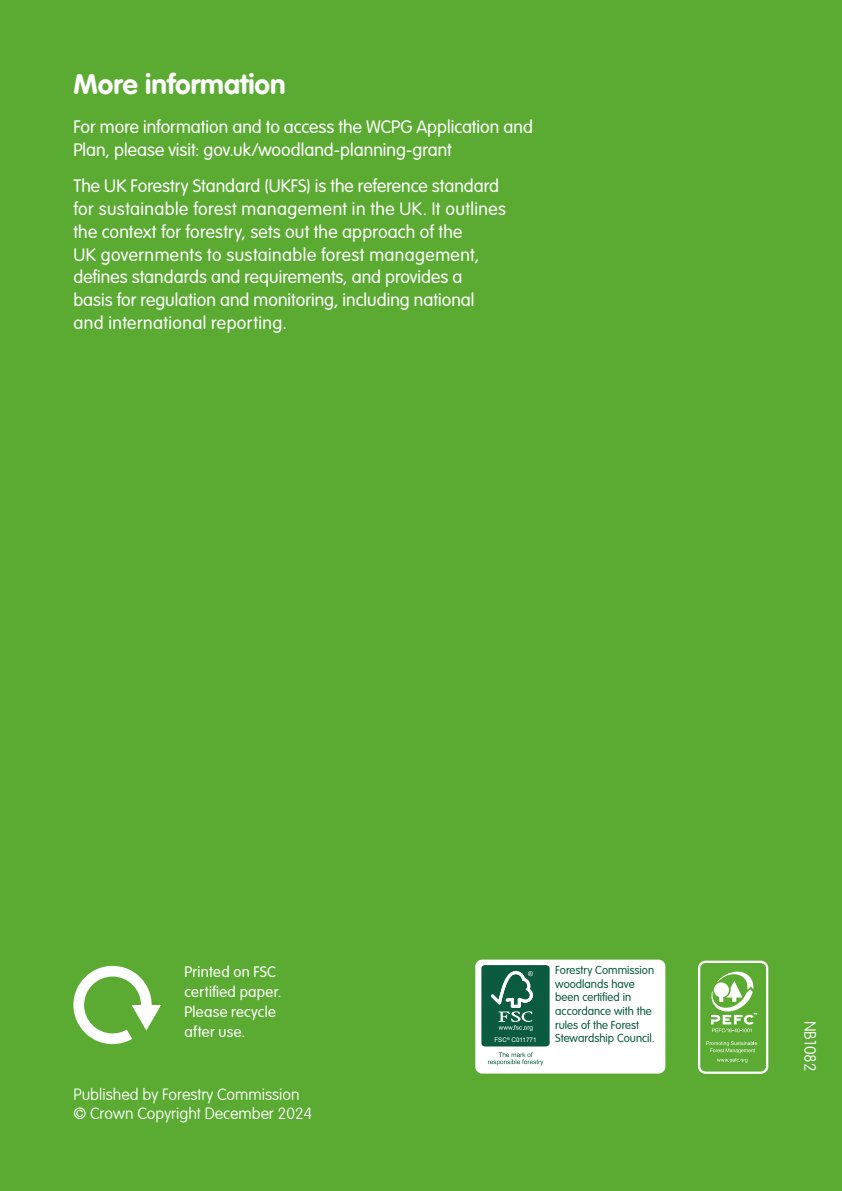
<style>
.page{position:relative;width:842px;height:1191px;background:#5bab33}
.page>*{position:absolute;margin:0;border:0;box-sizing:border-box;transform-origin:0 0}
.Subhead_copy{font:28px "VAG Rounded Bold";color:#fff}
.Bodytext{font:300 19px/22.8px "VAG Rundschrift D";letter-spacing:.005em;color:#fff}
.t1{font:100 16px "VAG Rounded";color:#fff}
.Bodytext-2{font:300 16px/20px "VAG Rundschrift D";letter-spacing:.02em;color:#fff}
.t2{font:300 11.4px/13.6px "VAG Rounded";color:#0a5b40}
.t3{font:6.4px "Arial";color:#fff}
</style>
<div class="page">
<svg style="left:73px;top:965px;width:88px;height:79px"></svg>
<div style="left:475px;top:959px;width:190px;height:114px;background:#fff;border-radius:7px"></div>
<svg style="left:481px;top:965px;width:69px;height:81px;background:#266e56"></svg>
<svg style="left:488px;top:1052px;width:55px;height:13px"></svg>
<div style="left:698px;top:960px;width:70px;height:113px;border:2px solid #fff;border-radius:6px"></div>
<svg style="left:711px;top:971px;width:46px;height:61px"></svg>
<svg style="left:706px;top:1041px;width:51px;height:21px"></svg>
<p class="Subhead_copy" style="left:73px;top:67px;width:214px">More information</p>
<p class="Bodytext" style="left:73px;top:116px;width:461px">For more information and to access the WCPG Application and<br>Plan, please visit: gov.uk/woodland-planning-grant</p>
<p class="Bodytext" style="left:73px;top:175px;width:434px">The UK Forestry Standard (UKFS) is the reference standard for sustainable forest management in the UK. It outlines the context for forestry, sets out the approach of the<br>UK governments to sustainable forest management, defines standards and requirements, and provides a basis for regulation and monitoring, including national and international reporting.</p>
<p class="Bodytext-2" style="left:185px;top:961px;width:98px">Printed on FSC certified paper.<br>Please recycle after use.</p>
<p class="t1" style="left:73px;top:1084px;width:228px">Published by Forestry Commission</p>
<p class="t1" style="left:73px;top:1104px;width:240px">© Crown Copyright December 2024</p>
<p class="t3" style="left:494px;top:1035px;width:44px">FSC<sup>®</sup> C011771</p>
<p class="t2" style="left:555px;top:963px;width:101px">Forestry Commission woodlands have been certified in accordance with the rules of the Forest<br>Stewardship Council.</p>
<p class="t1" style="left:819px;top:1020px;width:52px;rotate:90deg">NB1082</p>
</div>
